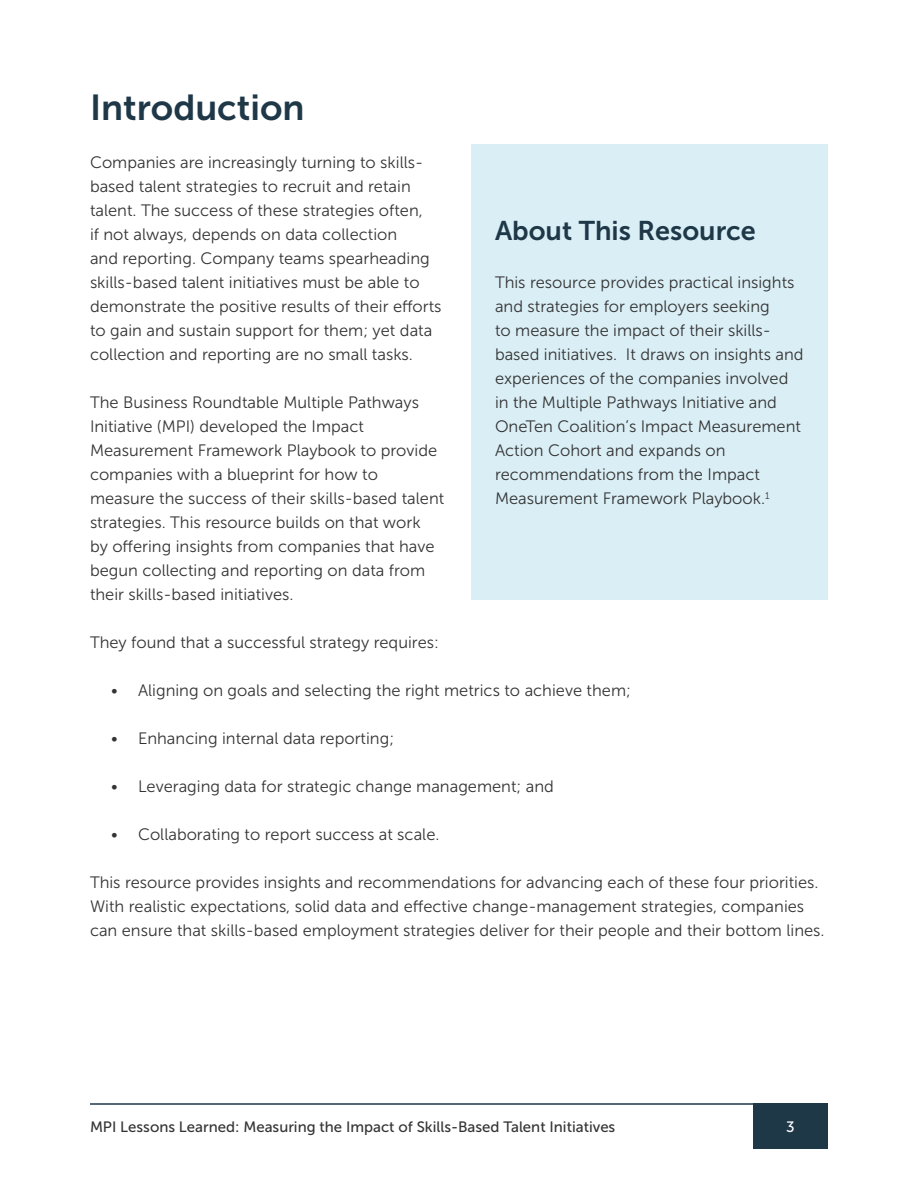
<style>
.page{position:relative;width:918px;height:1188px;background:#fff}
.page>*{position:absolute;margin:0;border:0;box-sizing:border-box;transform-origin:0 0}
.t1{font:36px "Museo Sans 700";color:#1e3848}
.t2{font:27px "Museo Sans 700";color:#1e3848}
.Body{font:16.5px/24px "Museo Sans 300";color:#343434}
.t3{font:15px "Museo Sans 500";color:#343434}
.t4{font:15px "Museo Sans 500";color:#fff}
</style>
<div class="page">
<hr style="left:90px;top:1103px;width:738px;height:2px;background:#1e3848">
<div style="left:753px;top:1103px;width:75px;height:46px;background:#1e3848"></div>
<div style="left:471px;top:144px;width:357px;height:456px;background:#daeef5"></div>
<h1 class="t1" style="left:90px;top:88px;width:216px">Introduction</h1>
<p class="Body" style="left:90px;top:150px;width:353px">Companies are increasingly turning to skills&shy;based talent strategies to recruit and retain talent. The success of these strategies often,<br>if not always, depends on data collection<br>and reporting. Company teams spearheading skills-based talent initiatives must be able to demonstrate the positive results of their efforts to gain and sustain support for them; yet data collection and reporting are no small tasks.</p>
<p class="Body" style="left:90px;top:390px;width:356px">The Business Roundtable Multiple Pathways Initiative (MPI) developed the Impact Measurement Framework Playbook to provide companies with a blueprint for how to measure the success of their skills-based talent strategies. This resource builds on that work<br>by offering insights from companies that have begun collecting and reporting on data from their skills-based initiatives.</p>
<p class="Body" style="left:90px;top:630px;width:350px">They found that a successful strategy requires:</p>
<p class="Body" style="left:111px;top:678px;width:522px">• Aligning on goals and selecting the right metrics to achieve them;</p>
<p class="Body" style="left:111px;top:726px;width:285px">• Enhancing internal data reporting;</p>
<p class="Body" style="left:111px;top:774px;width:444px">• Leveraging data for strategic change management; and</p>
<p class="Body" style="left:111px;top:822px;width:330px">• Collaborating to report success at scale.</p>
<p class="Body" style="left:90px;top:870px;width:736px">This resource provides insights and recommendations for advancing each of these four priorities.<br>With realistic expectations, solid data and effective change-management strategies, companies can ensure that skills-based employment strategies deliver for their people and their bottom lines.</p>
<h2 class="t2" style="left:495px;top:216px;width:262px">About This Resource</h2>
<p class="Body" style="left:495px;top:270px;width:310px">This resource provides practical insights and strategies for employers seeking<br>to measure the impact of their skills&shy;based initiatives. It draws on insights and experiences of the companies involved in the Multiple Pathways Initiative and OneTen Coalition’s Impact Measurement Action Cohort and expands on recommendations from the Impact Measurement Framework Playbook.<sup>1</sup></p>
<p class="t3" style="left:90px;top:1118px;width:527px">MPI Lessons Learned: Measuring the Impact of Skills-Based Talent Initiatives</p>
<p class="t4" style="left:786px;top:1118px;width:10px">3</p>
</div>
